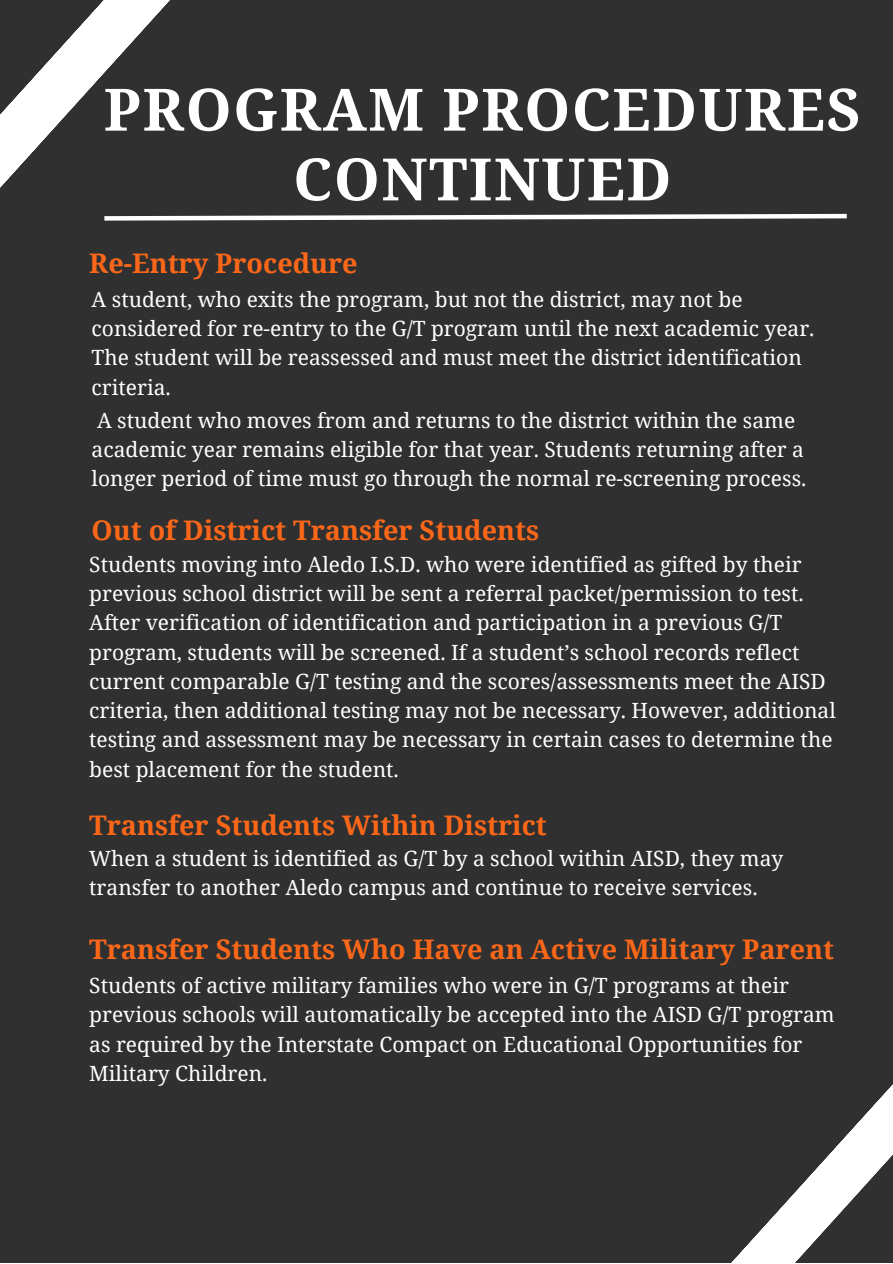
<style>
.page{position:relative;width:893px;height:1264px;background:#fff}
.page>*{position:absolute;margin:0;border:0;box-sizing:border-box;transform-origin:0 0}
.t1{font:700 58.5px/69.8px "Noto Serif";letter-spacing:.025em;color:#fff;text-align:center}
.t2{font:700 27px "Noto Serif";color:#fb6719}
.t3{font:21px/29.2px "Noto Serif";color:#fff}
</style>
<div class="page">
<div style="left:0;top:0;width:892px;height:1262px;background:#303030"></div>
<svg style="left:525px;top:213px;width:322px;height:7px"></svg>
<svg style="left:732px;top:1085px;width:160px;height:177px"></svg>
<svg style="left:0;top:0;width:525px;height:221px"></svg>
<p class="t1" style="left:104px;top:73px;width:758px">PROGRAM PROCEDURES<br>CONTINUED</p>
<p class="t2" style="left:89px;top:244px;width:270px">Re-Entry Procedure</p>
<p class="t3" style="left:92px;top:284px;width:724px">A student, who exits the program, but not the district, may not be considered for re-entry to the G/T program until the next academic year.<br>The student will be reassessed and must meet the district identification criteria.</p>
<p class="t3" style="left:92px;top:405px;width:716px">A student who moves from and returns to the district within the same academic year remains eligible for that year. Students returning after a longer period of time must go through the normal re-screening process.</p>
<p class="t2" style="left:92px;top:511px;width:449px">Out of District Transfer Students</p>
<p class="t3" style="left:89px;top:549px;width:748px">Students moving into Aledo I.S.D. who were identified as gifted by their previous school district will be sent a referral packet/permission to test.<br>After verification of identification and participation in a previous G/T program, students will be screened. If a student’s school records reflect current comparable G/T testing and the scores/assessments meet the AISD criteria, then additional testing may not be necessary. However, additional testing and assessment may be necessary in certain cases to determine the best placement for the student.</p>
<p class="t2" style="left:89px;top:806px;width:459px">Transfer Students Within District</p>
<p class="t3" style="left:89px;top:843px;width:695px">When a student is identified as G/T by a school within AISD, they may transfer to another Aledo campus and continue to receive services.</p>
<p class="t2" style="left:89px;top:930px;width:746px">Transfer Students Who Have an Active Military Parent</p>
<p class="t3" style="left:89px;top:970px;width:746px">Students of active military families who were in G/T programs at their previous schools will automatically be accepted into the AISD G/T program as required by the Interstate Compact on Educational Opportunities for Military Children.</p>
</div>
